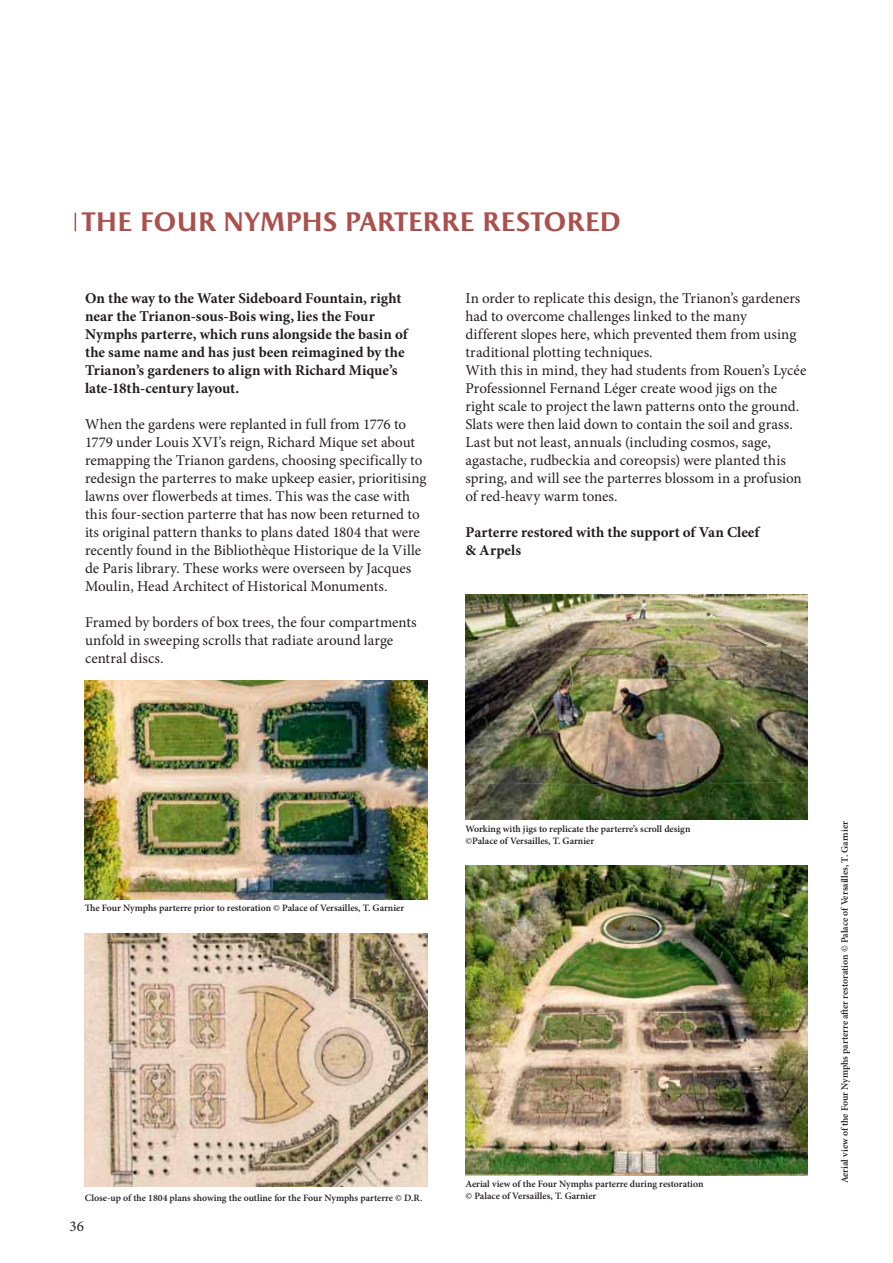
<style>
.page{position:relative;width:893px;height:1263px;background:#fff}
.page>*{position:absolute;margin:0;border:0;box-sizing:border-box;transform-origin:0 0}
.t1{font:700 27px "Apollon";letter-spacing:-.03em;color:#aa504d}
.t2{font:15px/18px "Minion Pro";letter-spacing:-.005em;color:#231f20}
.t3{font:700 15px/18px "Minion Pro";letter-spacing:-.005em;color:#231f20}
.t4{font:600 9.75px/11.7px "Minion Pro";color:#231f20}
.s1{font-weight:400}
</style>
<div class="page">
<svg style="left:75px;top:213px;width:1px;height:18px"></svg>
<img style="left:465px;top:595px;width:343px;height:225px">
<img style="left:85px;top:681px;width:342px;height:219px">
<img style="left:85px;top:933px;width:342px;height:253px">
<img style="left:465px;top:866px;width:343px;height:309px">
<h1 class="t1" style="left:82px;top:206px;width:541px">THE FOUR NYMPHS PARTERRE RESTORED</h1>
<p class="t3" style="left:85px;top:290px;width:324px">On the way to the Water Sideboard Fountain, right near the Trianon-sous-Bois wing, lies the Four Nymphs parterre, which runs alongside the basin of the same name and has just been reimagined by the Trianon’s gardeners to align with Richard Mique’s late-18th-century layout.</p>
<p class="t2" style="left:85px;top:416px;width:343px">When the gardens were replanted in full from 1776 to 1779 under Louis XVI’s reign, Richard Mique set about remapping the Trianon gardens, choosing specifically to redesign the parterres to make upkeep easier, prioritising lawns over flowerbeds at times. This was the case with this four-section parterre that has now been returned to its original pattern thanks to plans dated 1804 that were recently found in the Bibliothèque Historique de la Ville de Paris library. These works were overseen by Jacques Moulin, Head Architect of Historical Monuments.</p>
<p class="t2" style="left:85px;top:614px;width:333px">Framed by borders of box trees, the four compartments unfold in sweeping scrolls that radiate around large central discs.</p>
<p class="t2" style="left:465px;top:290px;width:342px">In order to replicate this design, the Trianon’s gardeners had to overcome challenges linked to the many<br>different slopes here, which prevented them from using traditional plotting techniques.<br>With this in mind, they had students from Rouen’s Lycée Professionnel Fernand Léger create wood jigs on the right scale to project the lawn patterns onto the ground.<br>Slats were then laid down to contain the soil and grass.<br>Last but not least, annuals (including cosmos, sage, agastache, rudbeckia and coreopsis) were planted this spring, and will see the parterres blossom in a profusion of red-heavy warm tones.</p>
<p class="t3" style="left:465px;top:524px;width:295px">Parterre restored with the support of Van Cleef &amp; Arpels</p>
<p class="t4" style="left:85px;top:903px;width:321px">The Four Nymphs parterre prior to restoration <span class="s1">©</span> Palace of Versailles, T. Garnier</p>
<p class="t4" style="left:85px;top:1193px;width:339px">Close-up of the 1804 plans showing the outline for the Four Nymphs parterre <span class="s1">©</span> D.R.</p>
<p class="t2" style="left:70px;top:1218px;width:16px">36</p>
<p class="t4" style="left:465px;top:824px;width:226px">Working with jigs to replicate the parterre’s scroll design <span class="s1">©</span>Palace of Versailles, T. Garnier</p>
<p class="t4" style="left:839px;top:1183px;width:364px;rotate:-90deg">Aerial view of the Four Nymphs parterre after restoration <span class="s1">©</span> Palace of Versailles, T. Garnier</p>
<p class="t4" style="left:465px;top:1179px;width:239px">Aerial view of the Four Nymphs parterre during restoration <span class="s1">©</span> Palace of Versailles, T. Garnier</p>
</div>
